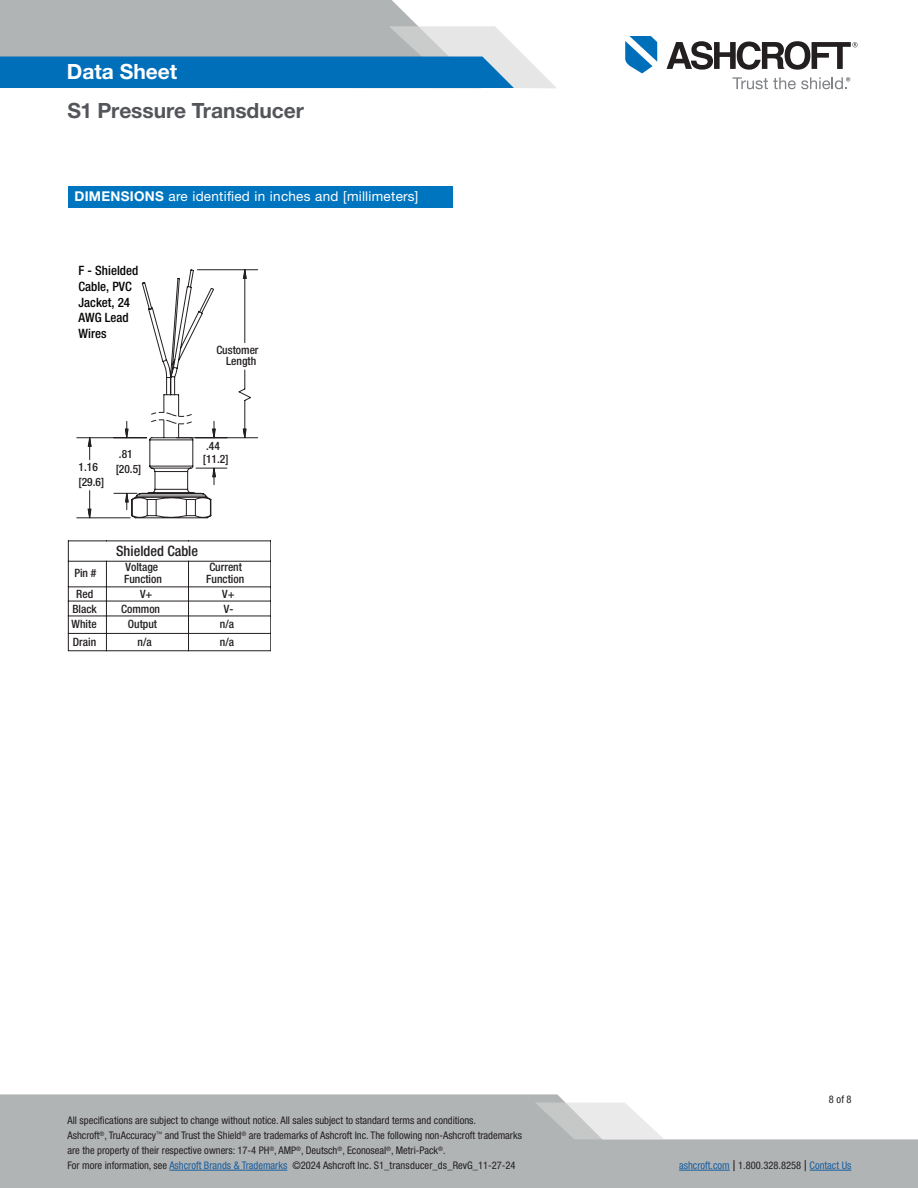
<style>
.page{position:relative;width:918px;height:1188px;background:#fff}
.page>*{position:absolute;margin:0;border:0;box-sizing:border-box;transform-origin:0 0}
.t1{font:700 21px "Helvetica Neue LT Pro";letter-spacing:-.005em;color:#54555a}
.t2{font:700 21px "Helvetica Neue LT Pro";color:#fff}
.t3{font:500 condensed 14.4px "Helvetica Neue LT Pro";color:#231f20}
.t4{font:13.5px "Helvetica Neue LT Pro";letter-spacing:.02em;color:#fff}
.t5{font:500 condensed 12.9px/15.8px "Helvetica Neue LT Pro";color:#040503}
.t6{font:500 condensed 11.4px/15.5px "Helvetica Neue LT Pro";color:#231f20}
.t7{font:condensed 10.5px/15px "Helvetica Neue LT Pro";color:#231f20}
.t8{font:condensed 10.5px "Helvetica Neue LT Pro";color:#175d9e}
.s1{font-weight:700}
.s2{color:#175d9e}
.s3{font-size:15px;color:#231f20}
.s4{color:#231f20}
</style>
<div class="page">
<svg style="left:0;top:0;width:556px;height:88px;background:#85aac3"></svg>
<svg style="left:625px;top:36px;width:32px;height:37px"></svg>
<svg style="left:667px;top:41px;width:191px;height:29px"></svg>
<svg style="left:732px;top:77px;width:118px;height:12px"></svg>
<svg style="left:0;top:1094px;width:918px;height:94px;fill:#b1b4b5"></svg>
<svg style="left:535px;top:1102px;width:129px;height:37px"></svg>
<hr style="left:169px;top:1170px;width:118px;height:1px;background:#175d9e">
<hr style="left:679px;top:1170px;width:51px;height:1px;background:#175d9e">
<hr style="left:810px;top:1170px;width:41px;height:1px;background:#175d9e">
<div style="left:68px;top:186px;width:385px;height:21px;background:#0075bf"></div>
<svg style="left:67px;top:269px;width:204px;height:383px"></svg>
<svg style="left:88px;top:269px;width:158px;height:250px"></svg>
<h1 class="t2" style="left:67px;top:58px;width:112px">Data Sheet</h1>
<h1 class="t1" style="left:68px;top:98px;width:238px">S1 Pressure Transducer</h1>
<p class="t4" style="left:74px;top:188px;width:346px"><span class="s1">DIMENSIONS</span> are identified in inches and [millimeters]</p>
<p class="t5" style="left:79px;top:263px;width:61px">F - Shielded<br>Cable, PVC<br>Jacket, 24<br>AWG Lead<br>Wires</p>
<p class="t6" style="left:216px;top:344px;width:44px;line-height:10.8px;text-align:right">Customer<br>Length</p>
<p class="t6" style="left:79px;top:459px;width:27px">1.16 [29.6]</p>
<p class="t6" style="left:206px;top:438px;width:15px">.44</p>
<p class="t6" style="left:116px;top:446px;width:27px">.81 [20.5]</p>
<p class="t6" style="left:203px;top:451px;width:27px">[11.2]</p>
<p class="t3" style="left:116px;top:543px;width:83px">Shielded Cable</p>
<p class="t6" style="left:74px;top:565px;width:24px">Pin #</p>
<p class="t6" style="left:124px;top:562px;width:39px;line-height:11.4px">Voltage<br>Function</p>
<p class="t6" style="left:206px;top:562px;width:39px;line-height:11.4px">Current<br>Function</p>
<p class="t6" style="left:76px;top:586px;width:18px">Red</p>
<p class="t6" style="left:140px;top:586px;width:14px">V+</p>
<p class="t6" style="left:222px;top:586px;width:14px">V+</p>
<p class="t6" style="left:72px;top:601px;width:26px">Black</p>
<p class="t6" style="left:121px;top:601px;width:41px">Common</p>
<p class="t6" style="left:224px;top:601px;width:11px">V-</p>
<p class="t6" style="left:72px;top:616px;width:27px">White</p>
<p class="t6" style="left:128px;top:616px;width:31px">Output</p>
<p class="t6" style="left:220px;top:616px;width:16px">n/a</p>
<p class="t6" style="left:73px;top:634px;width:25px">Drain</p>
<p class="t6" style="left:138px;top:634px;width:16px">n/a</p>
<p class="t6" style="left:220px;top:634px;width:16px">n/a</p>
<p class="t7" style="left:68px;top:1113px;width:456px">All specifications are subject to change without notice. All sales subject to standard terms and conditions.<br>Ashcroft<sup>®</sup>, TruAccuracy<sup>™</sup> and Trust the Shield<sup>®</sup> are trademarks of Ashcroft Inc. The following non-Ashcroft trademarks are the property of their respective owners: 17-4 PH<sup>®</sup>, AMP<sup>®</sup>, Deutsch<sup>®</sup>, Econoseal<sup>®</sup>, Metri-Pack<sup>®</sup>.<br>For more information, see <span class="s2">Ashcroft Brands &amp; Trademarks</span> ©2024 Ashcroft Inc. S1_transducer_ds_RevG_11-27-24</p>
<p class="t7" style="left:829px;top:1092px;width:24px">8 of 8</p>
<p class="t8" style="left:679px;top:1159px;width:174px">ashcroft.com <span class="s3">|</span> <span class="s4">1.800.328.8258</span> <span class="s3">|</span> Contact Us</p>
</div>
